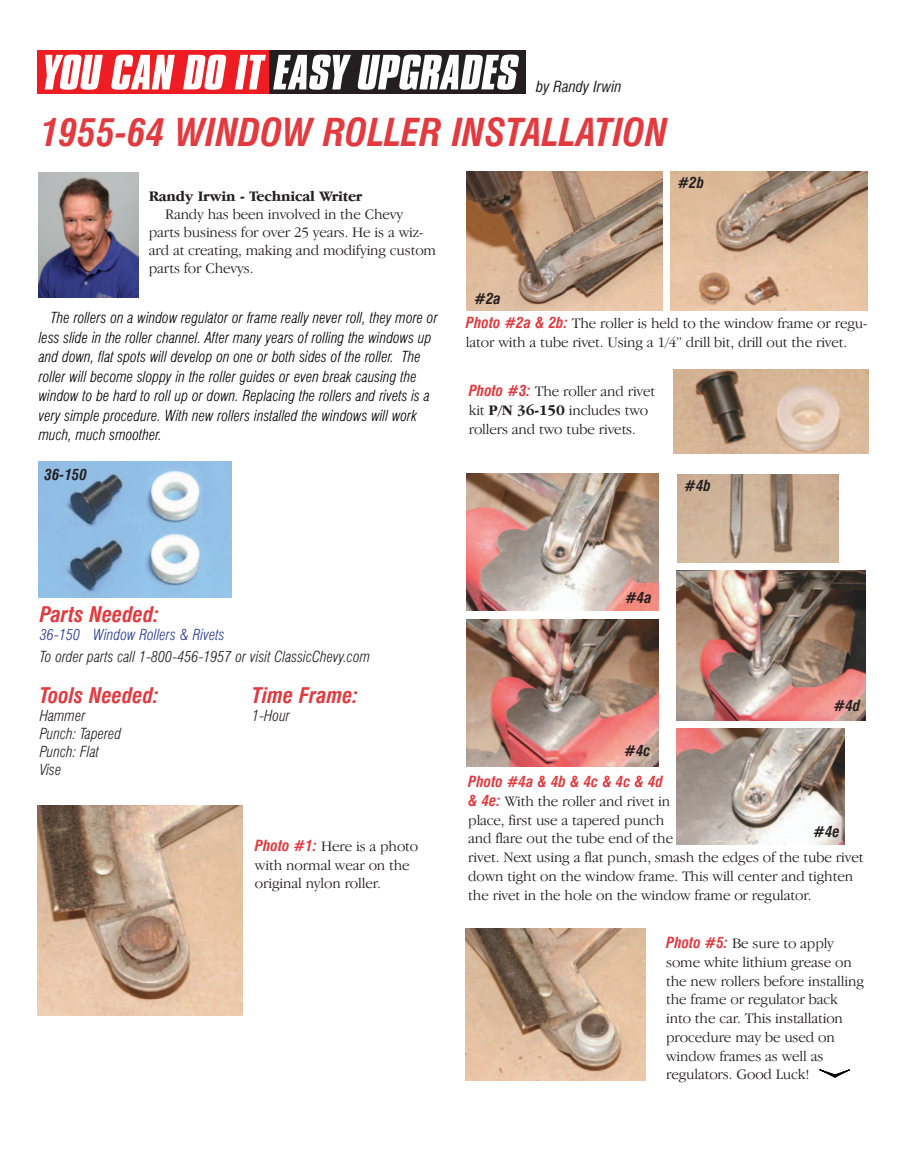
<style>
.page{position:relative;width:905px;height:1175px;background:#fff}
.page>*{position:absolute;margin:0;border:0;box-sizing:border-box;transform-origin:0 0}
.t1{font:italic 700 condensed 37.5px "Swiss 721 BT";color:#e33a3f}
.t2{font:italic 700 condensed 21px "Swiss 721 BT";color:#e33a3f}
.t3{font:300 15px/18.8px "Garamond IT Cby BT";letter-spacing:-.01em;color:#231f20}
.t4{font:italic 300 condensed 15px/19.5px "Swiss 721 BT";color:#000}
.t5{font:italic 300 condensed 15px/18px "Swiss 721 BT";color:#231f20}
.t6{font:italic 700 condensed 15px "Swiss 721 BT";color:#231f20}
.t7{font:italic 300 condensed 15px "Swiss 721 BT";color:#293795}
.t8{font:700 15px "Garamond IT Cby BT";letter-spacing:-.01em;color:#231f20}
.t9{font:italic 700 condensed 15px "Swiss 721 BT";color:#e33a3f}
.t10{font:italic condensed 15px "Swiss 721 BT";color:#231f20}
.s1{font-family:"Swiss 721 BT";font-weight:700;font-style:italic;font-stretch:condensed;color:#e33a3f}
.s2{font-weight:700}
</style>
<div class="page">
<div style="left:266px;top:50px;width:260px;height:44px;background:#231f20"></div>
<div style="left:37px;top:50px;width:232px;height:44px;background:#ee1d23"></div>
<svg style="left:45px;top:55px;width:58px;height:35px"></svg>
<svg style="left:111px;top:55px;width:64px;height:35px"></svg>
<svg style="left:183px;top:55px;width:43px;height:35px"></svg>
<svg style="left:235px;top:55px;width:31px;height:34px"></svg>
<svg style="left:273px;top:55px;width:78px;height:35px"></svg>
<svg style="left:358px;top:55px;width:161px;height:35px"></svg>
<img style="left:38px;top:173px;width:101px;height:124px">
<img style="left:38px;top:461px;width:194px;height:136px">
<img style="left:673px;top:369px;width:195px;height:85px">
<img style="left:466px;top:171px;width:196px;height:139px">
<img style="left:670px;top:172px;width:197px;height:138px">
<img style="left:466px;top:473px;width:192px;height:137px">
<img style="left:677px;top:474px;width:161px;height:88px">
<img style="left:37px;top:806px;width:205px;height:210px">
<img style="left:466px;top:620px;width:192px;height:146px">
<img style="left:676px;top:570px;width:189px;height:150px">
<img style="left:676px;top:728px;width:168px;height:116px">
<img style="left:466px;top:928px;width:179px;height:152px">
<svg style="left:819px;top:1069px;width:31px;height:8px"></svg>
<p class="t10" style="left:536px;top:81px;width:87px">by Randy Irwin</p>
<h1 class="t1" style="left:40px;top:118px;width:629px">1955-64 WINDOW ROLLER INSTALLATION</h1>
<p class="t8" style="left:149px;top:191px;width:215px">Randy Irwin - Technical Writer</p>
<p class="t3" style="left:149px;top:206px;width:289px;line-height:18px;text-indent:16px">Randy has been involved in the Chevy parts business for over 25 years. He is a wiz&shy;ard at creating, making and modifying custom parts for Chevys.</p>
<p class="t6" style="left:474px;top:293px;width:28px">#2a</p>
<p class="t6" style="left:677px;top:177px;width:28px">#2b</p>
<p class="t4" style="left:39px;top:309px;width:400px;text-indent:12px">The rollers on a window regulator or frame really never roll, they more or less slide in the roller channel. After many years of rolling the windows up and down, flat spots will develop on one or both sides of the roller. The roller will become sloppy in the roller guides or even break causing the window to be hard to roll up or down. Replacing the rollers and rivets is a very simple procedure. With new rollers installed the windows will work much, much smoother.</p>
<p class="t6" style="left:45px;top:468px;width:44px">36-150</p>
<p class="t3" style="left:466px;top:315px;width:403px"><span class="s1">Photo #2a &amp; 2b:</span> The roller is held to the window frame or regu&shy;lator with a tube rivet. Using a 1/4” drill bit, drill out the rivet.</p>
<p class="t3" style="left:468px;top:383px;width:188px"><span class="s1">Photo #3:</span> The roller and rivet kit <span class="s2">P/N 36-150</span> includes two rollers and two tube rivets.</p>
<p class="t6" style="left:684px;top:479px;width:28px">#4b</p>
<h2 class="t2" style="left:40px;top:606px;width:121px">Parts Needed:</h2>
<p class="t7" style="left:40px;top:628px;width:186px">36-150 Window Rollers &amp; Rivets</p>
<p class="t5" style="left:40px;top:649px;width:332px">To order parts call 1-800-456-1957 or visit ClassicChevy.com</p>
<h2 class="t2" style="left:40px;top:687px;width:121px">Tools Needed:</h2>
<p class="t5" style="left:40px;top:707px;width:83px">Hammer<br>Punch: Tapered<br>Punch: Flat<br>Vise</p>
<h2 class="t2" style="left:252px;top:687px;width:108px">Time Frame:</h2>
<p class="t5" style="left:252px;top:707px;width:40px">1-Hour</p>
<p class="t3" style="left:255px;top:838px;width:165px"><span class="s1">Photo #1:</span> Here is a photo with normal wear on the original nylon roller.</p>
<p class="t6" style="left:625px;top:592px;width:28px">#4a</p>
<p class="t6" style="left:624px;top:745px;width:28px">#4c</p>
<p class="t6" style="left:833px;top:700px;width:28px">#4d</p>
<p class="t9" style="left:468px;top:775px;width:196px">Photo #4a &amp; 4b &amp; 4c &amp; 4c &amp; 4d</p>
<p class="t3" style="left:468px;top:793px;width:397px"><span class="s1">&amp; 4e:</span> With the roller and rivet in<br>place, first use a tapered punch<br>and flare out the tube end of the<br>rivet. Next using a flat punch, smash the edges of the tube rivet down tight on the window frame. This will center and tighten the rivet in the hole on the window frame or regulator.</p>
<p class="t3" style="left:666px;top:935px;width:199px"><span class="s1">Photo #5:</span> Be sure to apply some white lithium grease on the new rollers before installing the frame or regulator back into the car. This installation procedure may be used on window frames as well as regulators. Good Luck!</p>
<p class="t6" style="left:813px;top:825px;width:28px">#4e</p>
</div>
